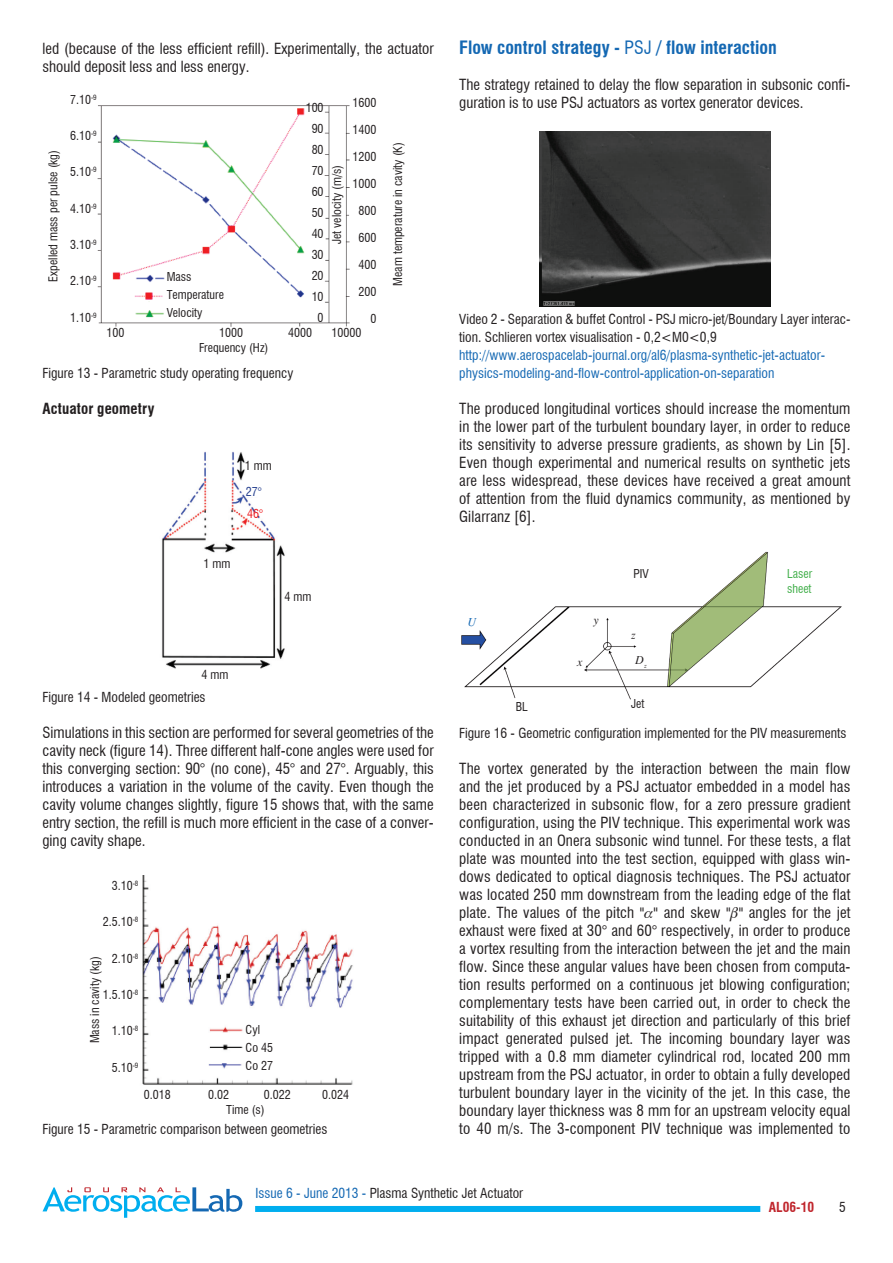
<style>
.page{position:relative;width:893px;height:1263px;background:#fff}
.page>*{position:absolute;margin:0;border:0;box-sizing:border-box;transform-origin:0 0}
.t1{font:700 condensed 18px "Swiss 721 BT";color:#1468b3}
.t2{font:condensed 15px/18px "Swiss 721 BT";color:#231f20;text-align:justify}
.t3{font:700 condensed 15px "Swiss 721 BT";letter-spacing:.01em;color:#231f20}
.t4{font:condensed 13.5px/18px "Swiss 721 BT";color:#231f20}
.t5{font:condensed 13.5px/18px "Swiss 721 BT";color:#1468b3}
.t6{font:700 condensed 13.5px "Swiss 721 BT";color:#c0262d}
.t7{font:condensed 12px/21px "Swiss 721 BT";color:#231f20}
.t8{font:condensed 12px/15px "Swiss 721 BT";color:#40ae49}
.t9{font:italic 12px/24.8px "Times";color:#231f20}
.t10{font:condensed 12px "Swiss 721 BT";color:#253f8e}
.t11{font:condensed 12px "Swiss 721 BT";color:#ee1f23}
.t12{font:italic 12px "Times";color:#1468b3}
.s1{font-weight:400}
.s2{color:#1468b3}
</style>
<div class="page">
<div style="left:255px;top:1206px;width:505px;height:6px;background:#00aeef"></div>
<svg style="left:43px;top:1187px;width:199px;height:31px"></svg>
<img style="left:97px;top:105px;width:253px;height:222px">
<img style="left:162px;top:451px;width:123px;height:218px">
<img style="left:142px;top:876px;width:211px;height:209px">
<img style="left:540px;top:132px;width:230px;height:174px">
<img style="left:461px;top:551px;width:381px;height:149px">
<p class="t2" style="left:43px;top:40px;width:393px">led (because of the less efficient refill). Experimentally, the actuator should deposit less and less energy.</p>
<p class="t7" style="left:70px;top:89px;width:28px">7.10<sup>-9</sup></p>
<p class="t7" style="left:70px;top:125px;width:28px">6.10<sup>-9</sup></p>
<p class="t7" style="left:70px;top:162px;width:28px">5.10<sup>-9</sup></p>
<p class="t7" style="left:70px;top:198px;width:28px">4.10<sup>-9</sup></p>
<p class="t7" style="left:70px;top:234px;width:28px">3.10<sup>-9</sup></p>
<p class="t7" style="left:70px;top:270px;width:28px">2.10<sup>-9</sup></p>
<p class="t7" style="left:70px;top:307px;width:28px">1.10<sup>-9</sup></p>
<p class="t7" style="left:353px;top:92px;width:25px">1600</p>
<p class="t7" style="left:353px;top:119px;width:25px">1400</p>
<p class="t7" style="left:353px;top:146px;width:25px">1200</p>
<p class="t7" style="left:353px;top:173px;width:25px">1000</p>
<p class="t7" style="left:358px;top:200px;width:19px">800</p>
<p class="t7" style="left:358px;top:227px;width:19px">600</p>
<p class="t7" style="left:358px;top:254px;width:19px">400</p>
<p class="t7" style="left:358px;top:281px;width:19px">200</p>
<p class="t7" style="left:370px;top:308px;width:7px">0</p>
<p class="t7" style="left:306px;top:97px;width:19px;text-align:right">100<br>90<br>80<br>70<br>60<br>50<br>40<br>30<br>20<br>10<br>0</p>
<p class="t7" style="left:43px;top:282px;width:133px;rotate:-90deg">Expelled mass per pulse (kg)</p>
<p class="t7" style="left:387px;top:286px;width:145px;rotate:-90deg">Meam temperature in cavity (K)</p>
<p class="t7" style="left:326px;top:244px;width:81px;rotate:-90deg">Jet velocity (m/s)</p>
<p class="t7" style="left:167px;top:268px;width:59px;line-height:18px">Mass<br>Temperature<br>Velocity</p>
<p class="t7" style="left:107px;top:322px;width:19px">100</p>
<p class="t7" style="left:219px;top:322px;width:25px">1000</p>
<p class="t7" style="left:288px;top:322px;width:25px">4000</p>
<p class="t7" style="left:332px;top:322px;width:31px">10000</p>
<p class="t7" style="left:199px;top:337px;width:71px">Frequency (Hz)</p>
<p class="t4" style="left:43px;top:364px;width:252px">Figure 13 - Parametric study operating frequency</p>
<p class="t3" style="left:43px;top:400px;width:113px">Actuator geometry</p>
<p class="t7" style="left:245px;top:456px;width:28px">1 mm</p>
<p class="t7" style="left:204px;top:553px;width:28px">1 mm</p>
<p class="t10" style="left:246px;top:484px;width:17px">27°</p>
<p class="t11" style="left:247px;top:506px;width:17px">46°</p>
<p class="t7" style="left:284px;top:586px;width:28px">4 mm</p>
<p class="t7" style="left:202px;top:664px;width:28px">4 mm</p>
<p class="t4" style="left:43px;top:688px;width:165px">Figure 14 - Modeled geometries</p>
<p class="t2" style="left:43px;top:724px;width:393px">Simulations in this section are performed for several geometries of the cavity neck (figure 14). Three different half-cone angles were used for this converging section: 90° (no cone), 45° and 27°. Arguably, this introduces a variation in the volume of the cavity. Even though the cavity volume changes slightly, figure 15 shows that, with the same entry section, the refill is much more efficient in the case of a conver&shy;ging cavity shape.</p>
<p class="t7" style="left:112px;top:875px;width:28px">3.10<sup>-8</sup></p>
<p class="t7" style="left:103px;top:911px;width:37px">2.5.10<sup>-8</sup></p>
<p class="t7" style="left:112px;top:948px;width:28px">2.10<sup>-8</sup></p>
<p class="t7" style="left:103px;top:984px;width:37px">1.5.10<sup>-8</sup></p>
<p class="t7" style="left:112px;top:1020px;width:28px">1.10<sup>-8</sup></p>
<p class="t7" style="left:112px;top:1057px;width:28px">5.10<sup>-9</sup></p>
<p class="t7" style="left:84px;top:1043px;width:88px;rotate:-90deg">Mass in cavity (kg)</p>
<p class="t7" style="left:246px;top:1020px;width:29px;line-height:18px">Cyl<br>Co 45<br>Co 27</p>
<p class="t7" style="left:144px;top:1084px;width:28px">0.018</p>
<p class="t7" style="left:208px;top:1084px;width:22px">0.02</p>
<p class="t7" style="left:264px;top:1084px;width:28px">0.022</p>
<p class="t7" style="left:322px;top:1084px;width:28px">0.024</p>
<p class="t7" style="left:226px;top:1099px;width:40px">Time (s)</p>
<p class="t4" style="left:43px;top:1120px;width:286px">Figure 15 - Parametric comparison between geometries</p>
<p class="t1" style="left:459px;top:37px;width:319px">Flow control strategy - <span class="s1">PSJ</span> / flow interaction</p>
<p class="t2" style="left:459px;top:76px;width:393px">The strategy retained to delay the flow separation in subsonic confi&shy;guration is to use PSJ actuators as vortex generator devices.</p>
<p class="t4" style="left:459px;top:310px;width:393px">Video 2 - Separation &amp; buffet Control - PSJ micro-jet/Boundary Layer interac&shy;tion. Schlieren vortex visualisation - 0,2&lt;M0&lt;0,9</p>
<p class="t5" style="left:459px;top:346px;width:367px">http://www.aerospacelab-journal.org/al6/plasma-synthetic-jet-actuator&shy;physics-modeling-and-flow-control-application-on-separation</p>
<p class="t2" style="left:459px;top:400px;width:393px">The produced longitudinal vortices should increase the momentum in the lower part of the turbulent boundary layer, in order to reduce its sensitivity to adverse pressure gradients, as shown by Lin [5].<br>Even though experimental and numerical results on synthetic jets are less widespread, these devices have received a great amount of attention from the fluid dynamics community, as mentioned by Gilarranz [6].</p>
<p class="t12" style="left:468px;top:615px;width:10px">U</p>
<p class="t9" style="left:594px;top:608px;width:7px">y</p>
<p class="t9" style="left:577px;top:650px;width:7px">x</p>
<p class="t7" style="left:634px;top:563px;width:17px">PIV</p>
<p class="t9" style="left:635px;top:623px;width:13px;text-indent:-4px">z<br>D<sub>z</sub></p>
<p class="t7" style="left:516px;top:696px;width:14px">BL</p>
<p class="t7" style="left:631px;top:693px;width:15px">Jet</p>
<p class="t8" style="left:787px;top:566px;width:27px">Laser sheet</p>
<p class="t4" style="left:459px;top:724px;width:389px">Figure 16 - Geometric configuration implemented for the PIV measurements</p>
<p class="t2" style="left:459px;top:760px;width:393px">The vortex generated by the interaction between the main flow and the jet produced by a PSJ actuator embedded in a model has been characterized in subsonic flow, for a zero pressure gradient configuration, using the PIV technique. This experimental work was conducted in an Onera subsonic wind tunnel. For these tests, a flat plate was mounted into the test section, equipped with glass win&shy;dows dedicated to optical diagnosis techniques. The PSJ actuator was located 250 mm downstream from the leading edge of the flat plate. The values of the pitch " " and skew " " angles for the jet exhaust were fixed at 30° and 60° respectively, in order to produce a vortex resulting from the interaction between the jet and the main flow. Since these angular values have been chosen from computa&shy;tion results performed on a continuous jet blowing configuration; complementary tests have been carried out, in order to check the suitability of this exhaust jet direction and particularly of this brief impact generated pulsed jet. The incoming boundary layer was tripped with a 0.8 mm diameter cylindrical rod, located 200 mm upstream from the PSJ actuator, in order to obtain a fully developed turbulent boundary layer in the vicinity of the jet. In this case, the boundary layer thickness was 8 mm for an upstream velocity equal to 40 m/s. The 3-component PIV technique was implemented to</p>
<p class="t4" style="left:255px;top:1183px;width:269px"><span class="s2">Issue 6 - June 2013 -</span> Plasma Synthetic Jet Actuator</p>
<p class="t6" style="left:769px;top:1199px;width:47px">AL06-10</p>
<p class="t4" style="left:839px;top:1198px;width:8px">5</p>
</div>
